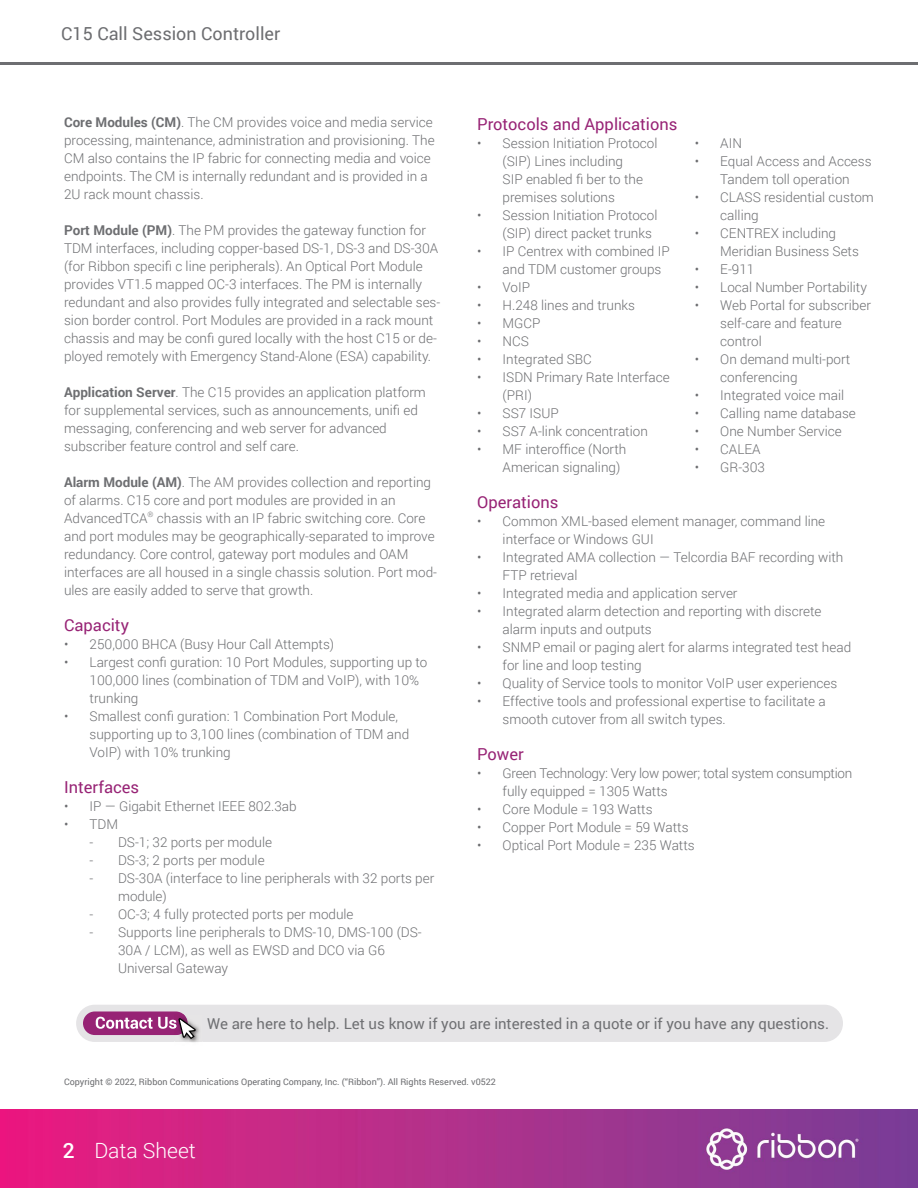
<style>
.page{position:relative;width:918px;height:1188px;background:#fff}
.page>*{position:absolute;margin:0;border:0;box-sizing:border-box;transform-origin:0 0}
.t1{font:300 21px "Roboto";color:#fff}
.t2{font:18px "Roboto";color:#6d6e71}
.t3{font:16.5px "Roboto";color:#972375}
.t4{font:15px "Roboto";color:#6f7073}
.t5{font:300 13.5px/18px "Roboto";color:#6d6e71}
.t6{font:300 13.5px/18px "Roboto";letter-spacing:-.02em;color:#6d6e71}
.t7{font:9px "Roboto";color:#6d6e71}
.s1{font-weight:700}
.s2{font-weight:500}
</style>
<div class="page">
<img style="left:0;top:1110px;width:918px;height:78px">
<div style="left:76px;top:1005px;width:767px;height:37px;background:#e5e4e6;border-radius:19px"></div>
<div style="left:83px;top:1011px;width:105px;height:24px;background:#972375;border-radius:12px"></div>
<img style="left:181px;top:1026px;width:19px;height:16px">
<svg style="left:96px;top:1017px;width:100px;height:22px"></svg>
<hr style="left:0;top:63px;width:918px;height:2px;background:#6d6e71">
<h2 class="t2" style="left:61px;top:21px;width:221px">C15 Call Session Controller</h2>
<p class="t5" style="left:64px;top:113px;width:372px"><span class="s1">Core Modules (CM)</span>. The CM provides voice and media service processing, maintenance, administration and provisioning. The CM also contains the IP fabric for connecting media and voice endpoints. The CM is internally redundant and is provided in a 2U rack mount chassis.</p>
<p class="t5" style="left:64px;top:221px;width:378px"><span class="s1">Port Module (PM)</span>. The PM provides the gateway function for TDM interfaces, including copper-based DS-1, DS-3 and DS-30A (for Ribbon specifi c line peripherals). An Optical Port Module provides VT1.5 mapped OC-3 interfaces. The PM is internally redundant and also provides fully integrated and selectable ses&shy;sion border control. Port Modules are provided in a rack mount chassis and may be confi gured locally with the host C15 or de&shy;ployed remotely with Emergency Stand-Alone (ESA) capability.</p>
<p class="t5" style="left:64px;top:383px;width:363px"><span class="s1">Application Server</span>. The C15 provides an application platform for supplemental services, such as announcements, unifi ed messaging, conferencing and web server for advanced subscriber feature control and self care.</p>
<p class="t5" style="left:64px;top:473px;width:374px"><span class="s1">Alarm Module (AM)</span>. The AM provides collection and reporting of alarms. C15 core and port modules are provided in an AdvancedTCA<sup>®</sup> chassis with an IP fabric switching core. Core and port modules may be geographically-separated to improve redundancy. Core control, gateway port modules and OAM interfaces are all housed in a single chassis solution. Port mod&shy;ules are easily added to serve that growth.</p>
<p class="t3" style="left:64px;top:613px;width:66px">Capacity</p>
<p class="t5" style="left:64px;top:635px;width:272px">• 250,000 BHCA (Busy Hour Call Attempts)</p>
<p class="t5" style="left:90px;top:653px;width:339px;text-indent:-26px">• Largest confi guration: 10 Port Modules, supporting up to<br>100,000 lines (combination of TDM and VoIP), with 10% trunking</p>
<p class="t5" style="left:90px;top:707px;width:321px;text-indent:-26px">• Smallest confi guration: 1 Combination Port Module, supporting up to 3,100 lines (combination of TDM and<br>VoIP) with 10% trunking</p>
<p class="t3" style="left:64px;top:775px;width:77px">Interfaces</p>
<p class="t5" style="left:64px;top:797px;width:234px">• IP — Gigabit Ethernet IEEE 802.3ab</p>
<p class="t5" style="left:64px;top:815px;width:56px">• TDM</p>
<p class="t5" style="left:90px;top:833px;width:184px">- DS-1; 32 ports per module</p>
<p class="t5" style="left:90px;top:851px;width:177px">- DS-3; 2 ports per module</p>
<p class="t5" style="left:118px;top:869px;width:318px;text-indent:-28px">- DS-30A (interface to line peripherals with 32 ports per module)</p>
<p class="t5" style="left:90px;top:905px;width:265px">- OC-3; 4 fully protected ports per module</p>
<p class="t5" style="left:118px;top:923px;width:305px;text-indent:-28px">- Supports line peripherals to DMS-10, DMS-100 (DS-<br>30A / LCM), as well as EWSD and DCO via G6<br>Universal Gateway</p>
<p class="t3" style="left:477px;top:113px;width:202px">Protocols and Applications</p>
<p class="t5" style="left:503px;top:134px;width:156px;text-indent:-26px">• Session Initiation Protocol (SIP) Lines including<br>SIP enabled fi ber to the premises solutions</p>
<p class="t5" style="left:503px;top:206px;width:156px;text-indent:-26px">• Session Initiation Protocol (SIP) direct packet trunks</p>
<p class="t5" style="left:503px;top:242px;width:169px;text-indent:-26px">• IP Centrex with combined IP and TDM customer groups</p>
<p class="t5" style="left:477px;top:278px;width:55px">• VoIP</p>
<p class="t5" style="left:477px;top:296px;width:159px">• H.248 lines and trunks</p>
<p class="t5" style="left:477px;top:314px;width:65px">• MGCP</p>
<p class="t5" style="left:477px;top:332px;width:53px">• NCS</p>
<p class="t5" style="left:477px;top:350px;width:116px">• Integrated SBC</p>
<p class="t5" style="left:503px;top:368px;width:169px;text-indent:-26px">• ISDN Primary Rate Interface (PRI)</p>
<p class="t5" style="left:477px;top:404px;width:83px">• SS7 ISUP</p>
<p class="t5" style="left:477px;top:422px;width:172px">• SS7 A-link concentration</p>
<p class="t5" style="left:503px;top:440px;width:125px;text-indent:-26px">• MF interoffice (North<br>American signaling)</p>
<p class="t3" style="left:477px;top:491px;width:83px">Operations</p>
<p class="t5" style="left:503px;top:512px;width:324px;text-indent:-26px">• Common XML-based element manager, command line interface or Windows GUI</p>
<p class="t5" style="left:503px;top:548px;width:342px;text-indent:-26px">• Integrated AMA collection — Telcordia BAF recording with<br>FTP retrieval</p>
<p class="t5" style="left:477px;top:584px;width:262px">• Integrated media and application server</p>
<p class="t5" style="left:503px;top:602px;width:320px;text-indent:-26px">• Integrated alarm detection and reporting with discrete alarm inputs and outputs</p>
<p class="t5" style="left:503px;top:638px;width:350px;text-indent:-26px">• SNMP email or paging alert for alarms integrated test head for line and loop testing</p>
<p class="t5" style="left:477px;top:674px;width:362px">• Quality of Service tools to monitor VoIP user experiences</p>
<p class="t5" style="left:503px;top:692px;width:325px;text-indent:-26px">• Effective tools and professional expertise to facilitate a smooth cutover from all switch types.</p>
<p class="t3" style="left:477px;top:743px;width:48px">Power</p>
<p class="t6" style="left:503px;top:764px;width:351px;text-indent:-25px">• Green Technology: Very low power; total system consumption fully equipped = 1305 Watts</p>
<p class="t5" style="left:477px;top:800px;width:177px">• Core Module = 193 Watts</p>
<p class="t5" style="left:477px;top:818px;width:213px">• Copper Port Module = 59 Watts</p>
<p class="t5" style="left:477px;top:836px;width:219px">• Optical Port Module = 235 Watts</p>
<p class="t5" style="left:695px;top:134px;width:49px">• AIN</p>
<p class="t5" style="left:695px;top:152px;width:178px;text-align:center">• Equal Access and Access<br>Tandem toll operation</p>
<p class="t5" style="left:720px;top:188px;width:155px;text-indent:-26px">• CLASS residential custom calling</p>
<p class="t5" style="left:720px;top:224px;width:140px;text-indent:-26px">• CENTREX including<br>Meridian Business Sets</p>
<p class="t5" style="left:695px;top:260px;width:61px">• E-911</p>
<p class="t5" style="left:695px;top:278px;width:174px">• Local Number Portability</p>
<p class="t5" style="left:720px;top:296px;width:152px;text-indent:-26px">• Web Portal for subscriber self-care and feature control</p>
<p class="t5" style="left:720px;top:350px;width:132px;text-indent:-26px">• On demand multi-port conferencing</p>
<p class="t5" style="left:695px;top:386px;width:151px">• Integrated voice mail</p>
<p class="t5" style="left:695px;top:404px;width:163px">• Calling name database</p>
<p class="t5" style="left:695px;top:422px;width:149px">• One Number Service</p>
<p class="t5" style="left:695px;top:440px;width:67px">• CALEA</p>
<p class="t5" style="left:695px;top:458px;width:72px">• GR-303</p>
<p class="t4" style="left:207px;top:1013px;width:624px">We are here to help. Let us know if you are interested in a quote or if you have any questions.</p>
<p class="t7" style="left:64px;top:1076px;width:433px">Copyright ©️ 2022, Ribbon Communications Operating Company, Inc. (“Ribbon”). All Rights Reserved. v0522</p>
<h1 class="t1" style="left:63px;top:1136px;width:134px"><span class="s2">2</span> Data Sheet</h1>
</div>
